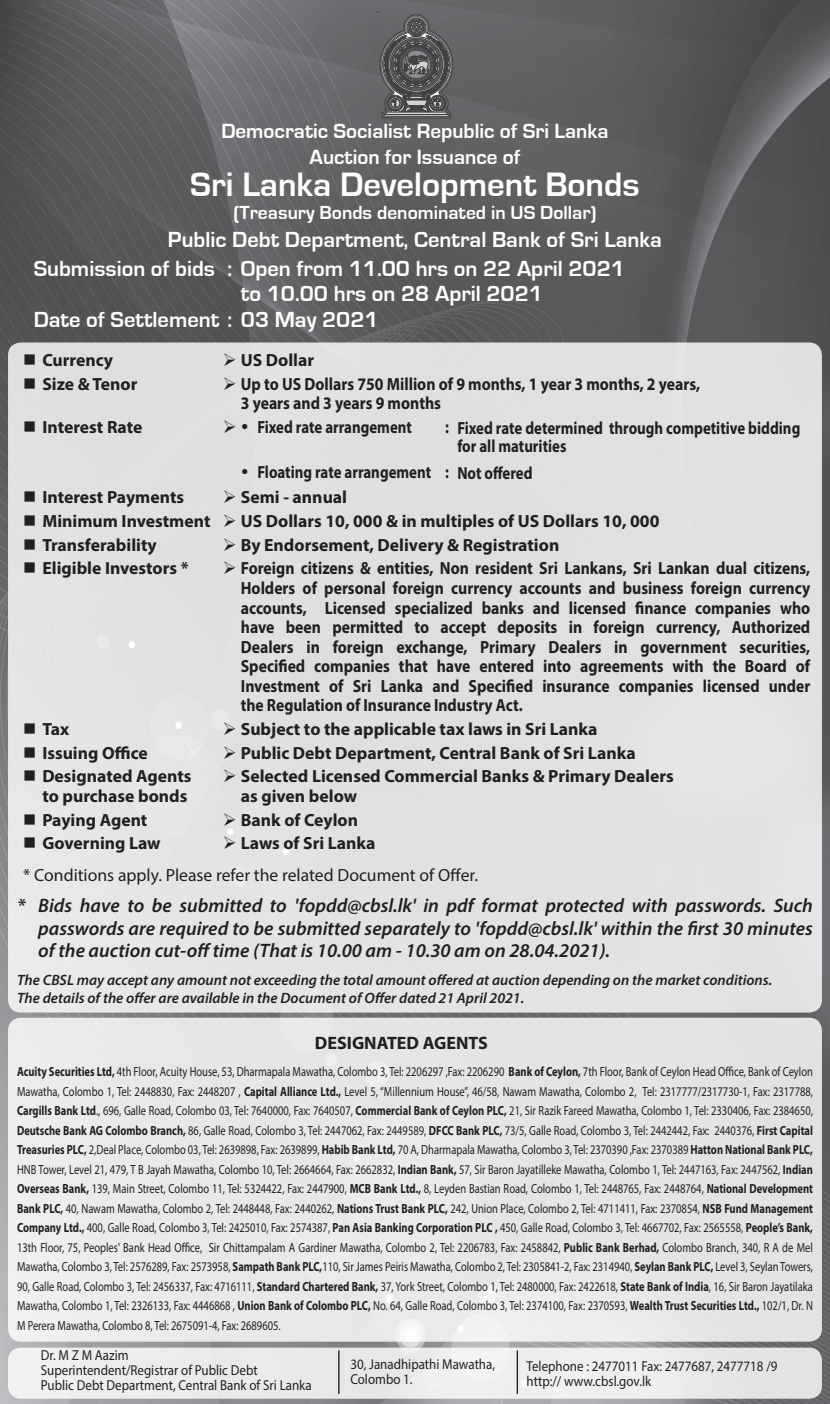
<style>
.page{position:relative;width:830px;height:1404px;background:#fff}
.page>*{position:absolute;margin:0;border:0;box-sizing:border-box;transform-origin:0 0}
.t1{font:700 34.8px "Eurostile";color:#fff}
.t2{font:700 22.5px "Eurostile";color:#fff}
.t3{font:700 21.15px "Eurostile";color:#fff}
.t4{font:italic 600 19.5px/22.5px "Myriad Pro";color:#231f20;text-align:justify}
.t5{font:700 19.5px "Eurostile";color:#fff}
.t6{font:700 18px "Myriad Pro";color:#231f20}
.t7{font:700 17.7px/19.5px "Myriad Pro";color:#231f20;scale:.89 1}
.t8{font:700 17.7px "Myriad Pro";color:#231f20}
.t9{font:700 17.7px/18px "Myriad Pro";color:#231f20;scale:.84 1}
.t10{font:17.7px "Myriad Pro";color:#231f20}
.t11{font:italic 600 15px "Myriad Pro";color:#231f20}
.t12{font:14.4px "Myriad Pro";color:#231f20;scale:.9 1}
.t13{font:13.35px/19.5px "Myriad Pro";color:#231f20;text-align:justify;scale:.79 1}
.s1{font-weight:700}
</style>
<div class="page">
<img style="left:0;top:0;width:829px;height:1403px">
<div style="left:8px;top:1347px;width:813px;height:51px;background:#ececed;border-radius:13px"></div>
<div style="left:8px;top:342px;width:813px;height:670px;background:#e1e1e1;border-radius:13px"></div>
<hr style="left:338px;top:1350px;width:1px;height:43px;background:#231f20">
<hr style="left:516px;top:1350px;width:1px;height:43px;background:#231f20">
<div style="left:8px;top:1017px;width:813px;height:324px;background:#e7e7e8;border-radius:13px"></div>
<svg style="left:377px;top:12px;width:76px;height:106px"></svg>
<p class="t3" style="left:221px;top:120px;width:388px">Democratic Socialist Republic of Sri Lanka</p>
<p class="t3" style="left:309px;top:145px;width:212px">Auction for Issuance of</p>
<p class="t1" style="left:190px;top:165px;width:450px">Sri Lanka Development Bonds</p>
<p class="t5" style="left:233px;top:202px;width:364px">(Treasury Bonds denominated in US Dollar)</p>
<p class="t2" style="left:168px;top:227px;width:495px">Public Debt Department, Central Bank of Sri Lanka</p>
<p class="t2" style="left:34px;top:256px;width:592px">Submission of bids : Open from 11.00 hrs on 22 April 2021</p>
<p class="t2" style="left:241px;top:281px;width:303px">to 10.00 hrs on 28 April 2021</p>
<p class="t2" style="left:34px;top:307px;width:346px">Date of Settlement : 03 May 2021</p>
<p class="t8" style="left:23px;top:348px;width:92px">■ Currency</p>
<p class="t8" style="left:223px;top:348px;width:93px">➢ US Dollar</p>
<p class="t8" style="left:23px;top:372px;width:116px">■ Size &amp; Tenor</p>
<p class="t7" style="left:241px;top:373px;width:517px;text-indent:-18px">➢ Up to US Dollars 750 Million of 9 months, 1 year 3 months, 2 years,<br>3 years and 3 years 9 months</p>
<p class="t8" style="left:23px;top:415px;width:121px">■ Interest Rate</p>
<p class="t9" style="left:223px;top:417px;width:226px">➢ • Fixed rate arrangement</p>
<p class="t9" style="left:445px;top:417px;width:6px">:</p>
<p class="t9" style="left:241px;top:462px;width:249px">• Floating rate arrangement :</p>
<p class="t8" style="left:23px;top:485px;width:162px">■ Interest Payments</p>
<p class="t8" style="left:223px;top:485px;width:126px">➢ Semi - annual</p>
<p class="t8" style="left:23px;top:509px;width:637px">■ Minimum Investment ➢ US Dollars 10, 000 &amp; in multiples of US Dollars 10, 000</p>
<p class="t8" style="left:23px;top:533px;width:135px">■ Transferability</p>
<p class="t8" style="left:223px;top:533px;width:338px">➢ By Endorsement, Delivery &amp; Registration</p>
<p class="t8" style="left:23px;top:557px;width:167px">■ Eligible Investors *</p>
<p class="t7" style="left:241px;top:558px;width:641px;text-align:justify;text-indent:-18px">➢ Foreign citizens &amp; entities, Non resident Sri Lankans, Sri Lankan dual citizens, Holders of personal foreign currency accounts and business foreign currency accounts, Licensed specialized banks and licensed finance companies who have been permitted to accept deposits in foreign currency, Authorized Dealers in foreign exchange, Primary Dealers in government securities, Specified companies that have entered into agreements with the Board of Investment of Sri Lanka and Specified insurance companies licensed under the Regulation of Insurance Industry Act.</p>
<p class="t8" style="left:23px;top:717px;width:48px">■ Tax</p>
<p class="t8" style="left:223px;top:717px;width:376px">➢ Subject to the applicable tax laws in Sri Lanka</p>
<p class="t8" style="left:23px;top:741px;width:126px">■ Issuing Office</p>
<p class="t8" style="left:223px;top:741px;width:414px">➢ Public Debt Department, Central Bank of Sri Lanka</p>
<p class="t8" style="left:23px;top:764px;width:170px">■ Designated Agents</p>
<p class="t8" style="left:223px;top:764px;width:452px">➢ Selected Licensed Commercial Banks &amp; Primary Dealers</p>
<p class="t8" style="left:42px;top:784px;width:146px">to purchase bonds</p>
<p class="t8" style="left:241px;top:784px;width:118px">as given below</p>
<p class="t8" style="left:23px;top:808px;width:126px">■ Paying Agent</p>
<p class="t8" style="left:223px;top:808px;width:137px">➢ Bank of Ceylon</p>
<p class="t8" style="left:23px;top:831px;width:139px">■ Governing Law</p>
<p class="t8" style="left:223px;top:831px;width:154px">➢ Laws of Sri Lanka</p>
<p class="t10" style="left:23px;top:863px;width:456px">* Conditions apply. Please refer the related Document of Offer.</p>
<p class="t9" style="left:457px;top:419px;width:409px">Fixed rate determined through competitive bidding for all maturities</p>
<p class="t9" style="left:457px;top:463px;width:91px">Not offered</p>
<p class="t4" style="left:38px;top:894px;width:775px;text-indent:-21px">* Bids have to be submitted to 'fopdd@cbsl.lk' in pdf format protected with passwords. Such passwords are required to be submitted separately to 'fopdd@cbsl.lk' within the first 30 minutes of the auction cut-off time (That is 10.00 am - 10.30 am on 28.04.2021).</p>
<p class="t11" style="left:17px;top:970px;width:756px">The CBSL may accept any amount not exceeding the total amount offered at auction depending on the market conditions.</p>
<p class="t11" style="left:17px;top:988px;width:508px">The details of the offer are available in the Document of Offer dated 21 April 2021.</p>
<p class="t6" style="left:315px;top:1031px;width:174px">DESIGNATED AGENTS</p>
<p class="t13" style="left:17px;top:1061px;width:1008px"><span class="s1">Acuity Securities Ltd,</span> 4th Floor, Acuity House, 53, Dharmapala Mawatha, Colombo 3, Tel: 2206297 ,Fax: 2206290 <span class="s1">Bank of Ceylon,</span> 7th Floor, Bank of Ceylon Head Office, Bank of Ceylon Mawatha, Colombo 1, Tel: 2448830, Fax: 2448207 , <span class="s1">Capital Alliance Ltd.,</span> Level 5, “Millennium House”, 46/58, Nawam Mawatha, Colombo 2, Tel: 2317777/2317730-1, Fax: 2317788, <span class="s1">Cargills Bank Ltd</span>., 696, Galle Road, Colombo 03, Tel: 7640000, Fax: 7640507, <span class="s1">Commercial Bank of Ceylon PLC,</span> 21, Sir Razik Fareed Mawatha, Colombo 1, Tel: 2330406, Fax: 2384650, <span class="s1">Deutsche Bank AG Colombo Branch,</span> 86, Galle Road, Colombo 3, Tel: 2447062, Fax: 2449589, <span class="s1">DFCC Bank PLC,</span> 73/5, Galle Road, Colombo 3, Tel: 2442442, Fax: 2440376, <span class="s1">First Capital Treasuries PLC,</span> 2,Deal Place, Colombo 03, Tel: 2639898, Fax: 2639899, <span class="s1">Habib Bank Ltd,</span> 70 A, Dharmapala Mawatha, Colombo 3, Tel: 2370390 ,Fax: 2370389 <span class="s1">Hatton National Bank PLC, </span>HNB Tower, Level 21, 479, T B Jayah Mawatha, Colombo 10, Tel: 2664664, Fax: 2662832, <span class="s1">Indian Bank,</span> 57, Sir Baron Jayatilleke Mawatha, Colombo 1, Tel: 2447163, Fax: 2447562, <span class="s1">Indian Overseas Bank,</span> 139, Main Street, Colombo 11, Tel: 5324422, Fax: 2447900, <span class="s1">MCB Bank Ltd.,</span> 8, Leyden Bastian Road, Colombo 1, Tel: 2448765, Fax: 2448764, <span class="s1">National Development Bank PLC,</span> 40, Nawam Mawatha, Colombo 2, Tel: 2448448, Fax: 2440262, <span class="s1">Nations Trust Bank PLC,</span> 242, Union Place, Colombo 2, Tel: 4711411, Fax: 2370854, <span class="s1">NSB Fund Management Company Ltd.,</span> 400, Galle Road, Colombo 3, Tel: 2425010, Fax: 2574387, <span class="s1">Pan Asia Banking Corporation PLC ,</span> 450, Galle Road, Colombo 3, Tel: 4667702, Fax: 2565558, <span class="s1">People’s Bank, </span>13th Floor, 75, Peoples' Bank Head Office, Sir Chittampalam A Gardiner Mawatha, Colombo 2, Tel: 2206783, Fax: 2458842, <span class="s1">Public Bank Berhad,</span> Colombo Branch, 340, R A de Mel Mawatha, Colombo 3, Tel: 2576289, Fax: 2573958, <span class="s1">Sampath Bank PLC,</span>110, Sir James Peiris Mawatha, Colombo 2, Tel: 2305841-2, Fax: 2314940, <span class="s1">Seylan Bank PLC,</span> Level 3, Seylan Towers, 90, Galle Road, Colombo 3, Tel: 2456337, Fax: 4716111, <span class="s1">Standard Chartered Bank,</span> 37, York Street, Colombo 1, Tel: 2480000, Fax: 2422618, <span class="s1">State Bank of India</span>, 16, Sir Baron Jayatilaka Mawatha, Colombo 1, Tel: 2326133, Fax: 4446868 , <span class="s1">Union Bank of Colombo PLC,</span> No. 64, Galle Road, Colombo 3, Tel: 2374100, Fax: 2370593, <span class="s1">Wealth Trust Securities Ltd.,</span> 102/1, Dr. N M Perera Mawatha, Colombo 8, Tel: 2675091-4, Fax: 2689605.</p>
<p class="t12" style="left:41px;top:1346px;width:99px">Dr. M Z M Aazim</p>
<p class="t12" style="left:41px;top:1361px;width:242px">Superintendent/Registrar of Public Debt</p>
<p class="t12" style="left:41px;top:1376px;width:302px">Public Debt Department, Central Bank of Sri Lanka</p>
<p class="t12" style="left:350px;top:1354px;width:162px">30, Janadhipathi Mawatha,</p>
<p class="t12" style="left:350px;top:1369px;width:71px">Colombo 1.</p>
<p class="t12" style="left:526px;top:1357px;width:280px">Telephone : 2477011 Fax: 2477687, 2477718 /9</p>
<p class="t12" style="left:526px;top:1372px;width:140px">http:// www.cbsl.gov.lk</p>
</div>
